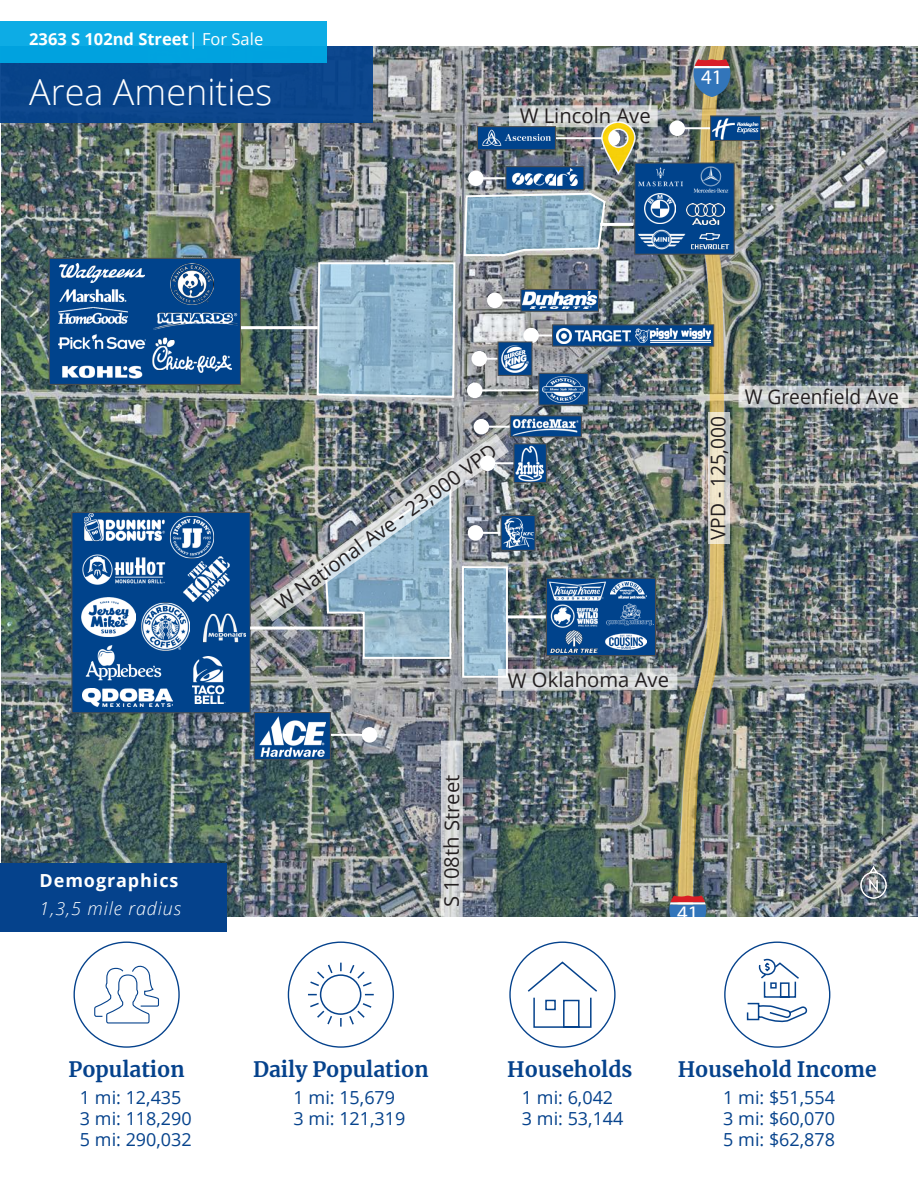
<style>
.page{position:relative;width:918px;height:1188px;background:#fff}
.page>*{position:absolute;margin:0;border:0;box-sizing:border-box;transform-origin:0 0}
.t1{font:300 36px "Open Sans";color:#fff}
.t2{font:700 21px "Merriweather";color:#05428c}
.t3{font:20.7px "Myriad Pro";color:#fff}
.t4{font:20.25px "Open Sans";color:#231f20}
.t5{font:20.25px "Open Sans";color:#231f20;scale:.95 1}
.t6{font:18px "Open Sans";color:#05428c}
.Area_Subhead{font:italic 300 18px "Open Sans";letter-spacing:.05em;color:#fff}
.Area_Subhead-2{font:700 18px "Open Sans";letter-spacing:.05em;color:#fff}
.t7{font:700 16.5px "Open Sans";color:#fff}
.s1{font-weight:400}
</style>
<div class="page">
<img style="left:1px;top:46px;width:917px;height:871px">
<svg style="left:324px;top:622px;width:128px;height:38px;background:#91a7b4"></svg>
<svg style="left:316px;top:261px;width:141px;height:138px;background:#98b9cc"></svg>
<svg style="left:465px;top:622px;width:40px;height:53px;background:#93b8cf"></svg>
<div style="left:462px;top:566px;width:46px;height:112px;border:2px solid #fff"></div>
<svg style="left:463px;top:192px;width:144px;height:65px;background:#96b3c6"></svg>
<hr style="left:305px;top:734px;width:65px;height:2px;background:#fff">
<div style="left:362px;top:727px;width:15px;height:16px;background:#fff;border-radius:50%"></div>
<div style="left:254px;top:712px;width:77px;height:48px;background:#00438c;border:1px solid #4c4c4c"></div>
<img style="left:259px;top:716px;width:67px;height:40px">
<img style="left:675px;top:46px;width:62px;height:871px">
<svg style="left:668px;top:896px;width:39px;height:21px"></svg>
<svg style="left:708px;top:412px;width:22px;height:132px;background:#dfdac8"></svg>
<svg style="left:441px;top:741px;width:22px;height:176px;background:#d0d2d4"></svg>
<img style="left:260px;top:434px;width:249px;height:188px">
<svg style="left:498px;top:668px;width:179px;height:23px;background:#ced1d2"></svg>
<svg style="left:739px;top:386px;width:170px;height:22px;background:#cdd0d1"></svg>
<svg style="left:692px;top:59px;width:40px;height:38px;background:#5f6f93"></svg>
<div style="left:72px;top:512px;width:178px;height:201px;background:#00438c;border:1px solid #4c4c4c"></div>
<img style="left:82px;top:554px;width:84px;height:31px">
<img style="left:81px;top:598px;width:55px;height:38px">
<img style="left:142px;top:603px;width:47px;height:48px">
<img style="left:85px;top:641px;width:80px;height:40px">
<img style="left:84px;top:512px;width:82px;height:30px">
<img style="left:82px;top:688px;width:91px;height:19px">
<img style="left:202px;top:611px;width:47px;height:34px">
<img style="left:183px;top:556px;width:47px;height:46px">
<img style="left:192px;top:657px;width:34px;height:47px">
<img style="left:169px;top:515px;width:47px;height:46px">
<hr style="left:250px;top:627px;width:114px;height:3px;background:#fff">
<hr style="left:204px;top:326px;width:114px;height:3px;background:#fff">
<div style="left:49px;top:258px;width:192px;height:127px;background:#00438c;border:1px solid #4c4c4c"></div>
<img style="left:59px;top:264px;width:86px;height:18px">
<img style="left:58px;top:289px;width:70px;height:35px">
<img style="left:59px;top:334px;width:86px;height:15px">
<img style="left:62px;top:365px;width:81px;height:14px">
<img style="left:152px;top:338px;width:80px;height:35px">
<img style="left:171px;top:264px;width:42px;height:41px">
<img style="left:153px;top:313px;width:85px;height:17px">
<hr style="left:476px;top:177px;width:81px;height:2px;background:#fff">
<div style="left:468px;top:170px;width:16px;height:16px;background:#fff;border-radius:50%"></div>
<div style="left:506px;top:166px;width:78px;height:24px;background:#00438c;border:1px solid #4c4c4c"></div>
<img style="left:506px;top:168px;width:78px;height:18px">
<hr style="left:495px;top:299px;width:81px;height:2px;background:#fff">
<div style="left:487px;top:293px;width:16px;height:15px;background:#fff;border-radius:50%"></div>
<div style="left:521px;top:289px;width:78px;height:23px;background:#00438c;border:1px solid #4c4c4c"></div>
<img style="left:523px;top:292px;width:74px;height:17px">
<hr style="left:531px;top:334px;width:81px;height:3px;background:#fff">
<div style="left:523px;top:328px;width:16px;height:15px;background:#fff;border-radius:50%"></div>
<div style="left:552px;top:325px;width:162px;height:21px;background:#00438c;border:1px solid #4c4c4c"></div>
<img style="left:556px;top:328px;width:74px;height:15px">
<img style="left:636px;top:329px;width:74px;height:14px">
<hr style="left:479px;top:358px;width:44px;height:2px;background:#fff">
<div style="left:472px;top:351px;width:15px;height:15px;background:#fff;border-radius:50%"></div>
<div style="left:498px;top:342px;width:34px;height:34px;background:#00438c;border:1px solid #4c4c4c"></div>
<img style="left:501px;top:345px;width:28px;height:28px">
<hr style="left:475px;top:389px;width:82px;height:2px;background:#fff">
<div style="left:467px;top:383px;width:16px;height:15px;background:#fff;border-radius:50%"></div>
<div style="left:539px;top:373px;width:49px;height:32px;background:linear-gradient(to right,#00438c,#00438c);border:1px solid #4c4c4c"></div>
<img style="left:542px;top:377px;width:42px;height:25px">
<hr style="left:481px;top:426px;width:81px;height:2px;background:#fff">
<div style="left:474px;top:419px;width:15px;height:15px;background:#fff;border-radius:50%"></div>
<svg style="left:510px;top:416px;width:72px;height:21px"></svg>
<img style="left:511px;top:417px;width:69px;height:19px">
<hr style="left:488px;top:462px;width:43px;height:2px;background:#fff">
<div style="left:480px;top:456px;width:15px;height:15px;background:#fff;border-radius:50%"></div>
<div style="left:514px;top:444px;width:33px;height:39px;background:#00438c;border:1px solid #4c4c4c"></div>
<img style="left:516px;top:446px;width:28px;height:35px">
<hr style="left:475px;top:532px;width:44px;height:2px;background:#fff">
<div style="left:468px;top:525px;width:15px;height:16px;background:#fff;border-radius:50%"></div>
<svg style="left:501px;top:515px;width:34px;height:36px"></svg>
<img style="left:500px;top:517px;width:35px;height:33px">
<hr style="left:507px;top:615px;width:113px;height:3px;background:#fff">
<div style="left:546px;top:578px;width:110px;height:78px;background:#00438c;border:1px solid #4c4c4c"></div>
<img style="left:547px;top:581px;width:59px;height:21px">
<img style="left:550px;top:604px;width:48px;height:24px">
<img style="left:551px;top:631px;width:46px;height:22px">
<img style="left:610px;top:582px;width:37px;height:17px">
<img style="left:606px;top:603px;width:48px;height:23px">
<img style="left:605px;top:633px;width:42px;height:17px">
<svg style="left:477px;top:126px;width:2px;height:24px"></svg>
<img style="left:479px;top:125px;width:30px;height:27px">
<hr style="left:677px;top:127px;width:87px;height:2px;background:#fff">
<div style="left:669px;top:120px;width:16px;height:16px;background:#fff;border-radius:50%"></div>
<svg style="left:710px;top:116px;width:51px;height:25px"></svg>
<img style="left:711px;top:117px;width:49px;height:24px">
<hr style="left:600px;top:223px;width:33px;height:3px;background:#fff">
<div style="left:635px;top:163px;width:99px;height:91px;background:#00438c"></div>
<div style="left:635px;top:163px;width:99px;height:91px;border:1px solid #4c4c4c"></div>
<img style="left:639px;top:164px;width:44px;height:23px">
<img style="left:644px;top:193px;width:31px;height:30px">
<img style="left:638px;top:229px;width:48px;height:21px">
<img style="left:692px;top:161px;width:38px;height:32px">
<img style="left:686px;top:204px;width:38px;height:20px">
<img style="left:690px;top:232px;width:42px;height:24px">
<svg style="left:94px;top:965px;width:65px;height:59px"></svg>
<svg style="left:308px;top:962px;width:66px;height:65px"></svg>
<svg style="left:527px;top:961px;width:70px;height:67px"></svg>
<svg style="left:746px;top:958px;width:62px;height:65px"></svg>
<div style="left:0;top:864px;width:227px;height:68px;background:#05428c"></div>
<img style="left:853px;top:863px;width:40px;height:40px">
<div style="left:0;top:46px;width:373px;height:77px;background:#05428c"></div>
<div style="left:0;top:22px;width:327px;height:41px;background:linear-gradient(to right,#08a8e2,#08a8e2)"></div>
<img style="left:509px;top:105px;width:149px;height:71px">
<p class="t7" style="left:29px;top:28px;width:236px">2363 S 102nd Street<span class="s1">| For Sale</span></p>
<p class="t1" style="left:29px;top:67px;width:245px">Area Amenities</p>
<p class="t4" style="left:520px;top:102px;width:133px">W Lincoln Ave</p>
<p class="t3" style="left:701px;top:64px;width:23px">41</p>
<p class="Area_Subhead-2" style="left:40px;top:867px;width:140px">Demographics</p>
<p class="Area_Subhead" style="left:40px;top:896px;width:143px">1,3,5 mile radius</p>
<p class="t2" style="left:69px;top:1055px;width:118px">Population</p>
<p class="t6" style="left:80px;top:1085px;width:103px">1 mi: 12,435</p>
<p class="t6" style="left:80px;top:1106px;width:113px">3 mi: 118,290</p>
<p class="t6" style="left:80px;top:1127px;width:113px">5 mi: 290,032</p>
<p class="t4" style="left:270px;top:594px;width:269px;rotate:-36deg">W National Ave - 23,000 VPD</p>
<p class="t4" style="left:508px;top:666px;width:163px">W Oklahoma Ave</p>
<p class="t5" style="left:704px;top:540px;width:132px;rotate:-90deg">VPD - 125,000</p>
<p class="t5" style="left:745px;top:383px;width:164px">W Greenfield Ave</p>
<p class="t4" style="left:438px;top:907px;width:134px;rotate:-90deg">S 108th Street</p>
<p class="t3" style="left:677px;top:901px;width:23px">41</p>
<p class="t2" style="left:253px;top:1055px;width:177px">Daily Population</p>
<p class="t6" style="left:294px;top:1085px;width:103px">1 mi: 15,679</p>
<p class="t6" style="left:294px;top:1106px;width:113px">3 mi: 121,319</p>
<p class="t2" style="left:507px;top:1055px;width:127px">Households</p>
<p class="t6" style="left:522px;top:1085px;width:93px">1 mi: 6,042</p>
<p class="t6" style="left:522px;top:1106px;width:103px">3 mi: 53,144</p>
<p class="t2" style="left:678px;top:1055px;width:201px">Household Income</p>
<p class="t6" style="left:723px;top:1085px;width:113px">1 mi: $51,554</p>
<p class="t6" style="left:723px;top:1106px;width:113px">3 mi: $60,070</p>
<p class="t6" style="left:723px;top:1127px;width:113px">5 mi: $62,878</p>
</div>
